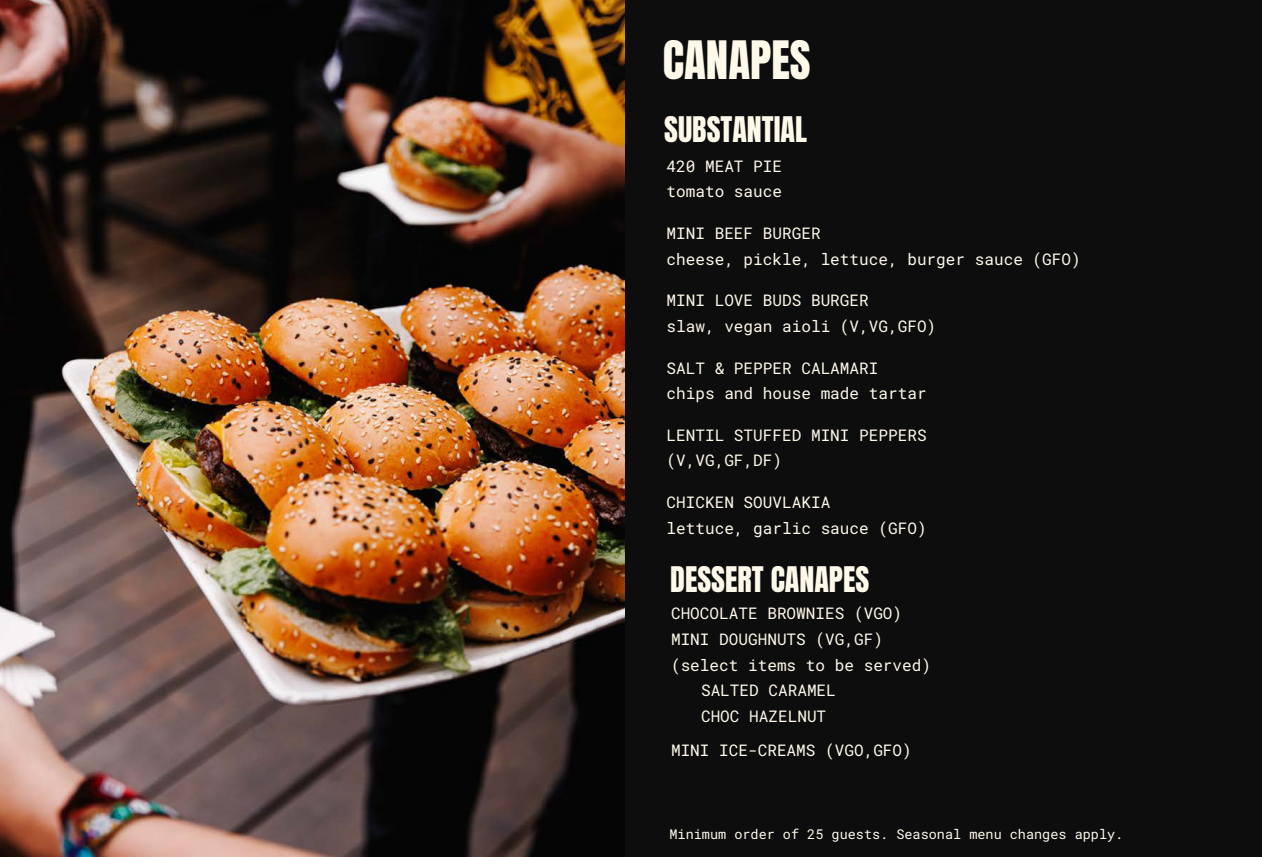
<style>
.page{position:relative;width:1262px;height:857px;background:#fff}
.page>*{position:absolute;margin:0;border:0;box-sizing:border-box;transform-origin:0 0}
.t1{font:45px "Anton";color:#fff9ea}
.t2{font:30px "Anton";color:#fff9ea}
.t3{font:16.05px/25.5px "Roboto Mono";color:#fff9ea}
.t4{font:13.5px "Roboto Mono";color:#fff9ea}
</style>
<div class="page">
<div style="left:0;top:0;width:1261px;height:856px;background:#0d0d0d"></div>
<img style="left:0;top:0;width:624px;height:856px">
<h1 class="t1" style="left:663px;top:37px;width:149px">CANAPES</h1>
<h2 class="t2" style="left:664px;top:114px;width:144px">SUBSTANTIAL</h2>
<p class="t3" style="left:666px;top:153px;width:117px">420 MEAT PIE tomato sauce</p>
<p class="t3" style="left:666px;top:220px;width:416px">MINI BEEF BURGER<br>cheese, pickle, lettuce, burger sauce (GFO)</p>
<p class="t3" style="left:666px;top:287px;width:271px">MINI LOVE BUDS BURGER<br>slaw, vegan aioli (V,VG,GFO)</p>
<p class="t3" style="left:666px;top:354px;width:262px">SALT &amp; PEPPER CALAMARI chips and house made tartar</p>
<p class="t3" style="left:666px;top:422px;width:262px">LENTIL STUFFED MINI PEPPERS (V,VG,GF,DF)</p>
<p class="t3" style="left:666px;top:489px;width:262px">CHICKEN SOUVLAKIA<br>lettuce, garlic sauce (GFO)</p>
<h2 class="t2" style="left:670px;top:564px;width:200px">DESSERT CANAPES</h2>
<p class="t3" style="left:671px;top:600px;width:233px">CHOCOLATE BROWNIES (VGO)</p>
<p class="t3" style="left:671px;top:626px;width:213px">MINI DOUGHNUTS (VG,GF)</p>
<p class="t3" style="left:671px;top:651px;width:262px">(select items to be served)</p>
<p class="t3" style="left:701px;top:677px;width:136px">SALTED CARAMEL</p>
<p class="t3" style="left:701px;top:702px;width:127px">CHOC HAZELNUT</p>
<p class="t3" style="left:671px;top:737px;width:242px">MINI ICE-CREAMS (VGO,GFO)</p>
<p class="t4" style="left:669px;top:824px;width:455px">Minimum order of 25 guests. Seasonal menu changes apply.</p>
</div>
